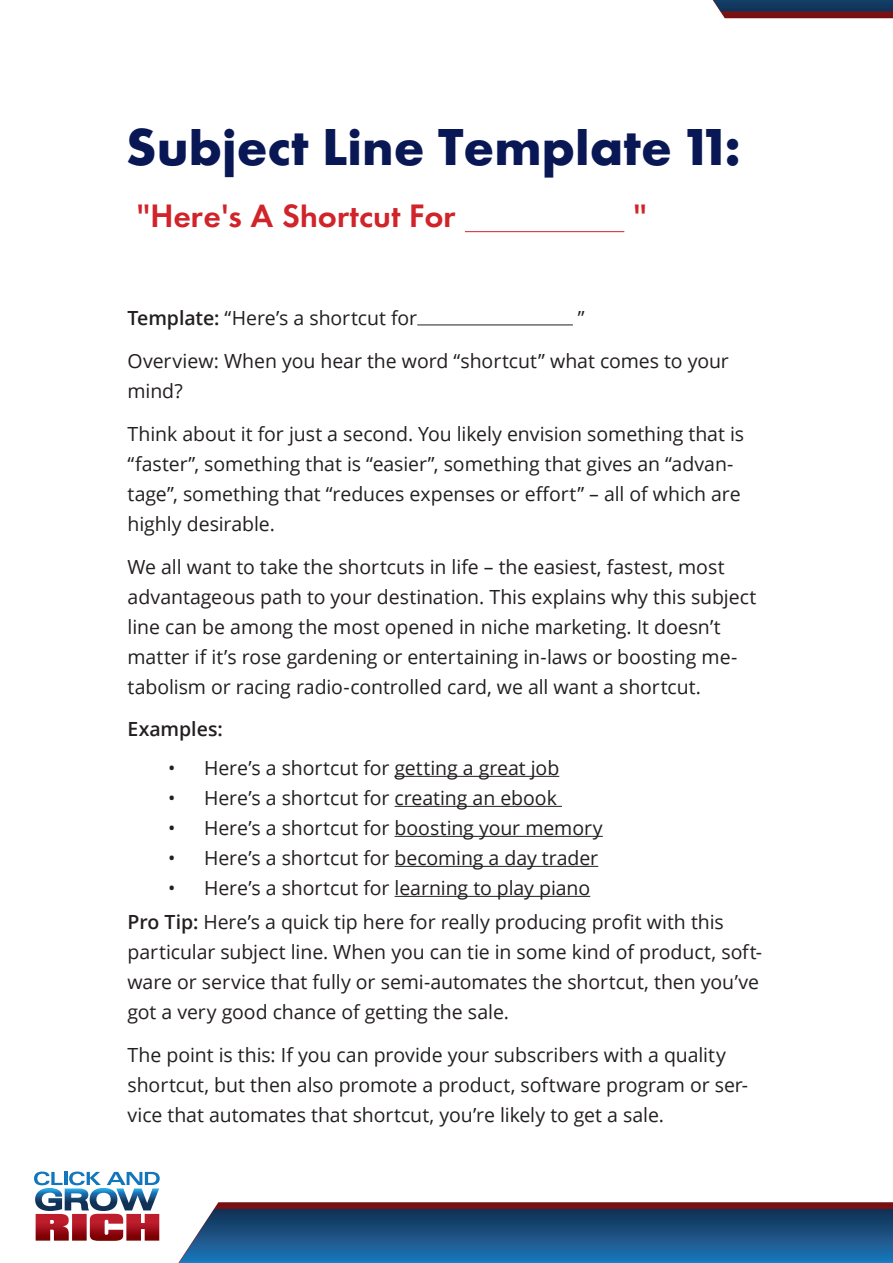
<style>
.page{position:relative;width:893px;height:1263px;background:#fff}
.page>*{position:absolute;margin:0;border:0;box-sizing:border-box;transform-origin:0 0}
.sub_judul2{font:48px "Canal Bold Romain";color:#091855}
.note{font:30px "Canal Demi Romain";color:#d1232a}
.Body{font:19.5px/30px "Open Sans";letter-spacing:-.005em;color:#231f20}
.Body-2{font:600 19.5px "Open Sans";letter-spacing:-.005em;color:#231f20}
.s1{font-weight:600}
</style>
<div class="page">
<svg style="left:34px;top:1171px;width:126px;height:70px"></svg>
<svg style="left:178px;top:1202px;width:715px;height:61px"></svg>
<svg style="left:713px;top:0;width:180px;height:18px"></svg>
<hr style="left:395px;top:776px;width:164px;height:1px;background:#231f20">
<hr style="left:395px;top:806px;width:167px;height:1px;background:#231f20">
<hr style="left:395px;top:836px;width:208px;height:1px;background:#231f20">
<hr style="left:395px;top:866px;width:203px;height:1px;background:#231f20">
<hr style="left:395px;top:896px;width:195px;height:1px;background:#231f20">
<hr style="left:417px;top:325px;width:156px;height:1px;background:#231f20">
<hr style="left:465px;top:231px;width:159px;height:1px;background:#d1232a">
<p class="sub_judul2" style="left:126px;top:115px;width:618px">Subject Line Template 11:</p>
<p class="note" style="left:137px;top:195px;width:321px">“Here’s A Shortcut For</p>
<p class="note" style="left:633px;top:195px;width:15px">”</p>
<p class="Body" style="left:128px;top:303px;width:291px"><span class="s1">Template:</span> “Here’s a shortcut for</p>
<p class="Body" style="left:578px;top:303px;width:8px">”</p>
<p class="Body" style="left:128px;top:345px;width:603px">Overview: When you hear the word “shortcut” what comes to your mind?</p>
<p class="Body" style="left:128px;top:418px;width:618px">Think about it for just a second. You likely envision something that is “faster”, something that is “easier”, something that gives an “advan&shy;tage”, something that “reduces expenses or effort” – all of which are highly desirable.</p>
<p class="Body" style="left:128px;top:551px;width:630px">We all want to take the shortcuts in life – the easiest, fastest, most advantageous path to your destination. This explains why this subject line can be among the most opened in niche marketing. It doesn’t matter if it’s rose gardening or entertaining in-laws or boosting me&shy;tabolism or racing radio-controlled card, we all want a shortcut.</p>
<p class="Body-2" style="left:128px;top:716px;width:97px">Examples:</p>
<p class="Body" style="left:168px;top:752px;width:393px">• Here’s a shortcut for getting a great job</p>
<p class="Body" style="left:168px;top:782px;width:390px">• Here’s a shortcut for creating an ebook</p>
<p class="Body" style="left:168px;top:812px;width:436px">• Here’s a shortcut for boosting your memory</p>
<p class="Body" style="left:168px;top:842px;width:432px">• Here’s a shortcut for becoming a day trader</p>
<p class="Body" style="left:168px;top:872px;width:424px">• Here’s a shortcut for learning to play piano</p>
<p class="Body" style="left:128px;top:906px;width:636px"><span class="s1">Pro Tip:</span> Here’s a quick tip here for really producing profit with this particular subject line. When you can tie in some kind of product, soft&shy;ware or service that fully or semi-automates the shortcut, then you’ve got a very good chance of getting the sale.</p>
<p class="Body" style="left:128px;top:1039px;width:622px">The point is this: If you can provide your subscribers with a quality shortcut, but then also promote a product, software program or ser&shy;vice that automates that shortcut, you’re likely to get a sale.</p>
</div>
